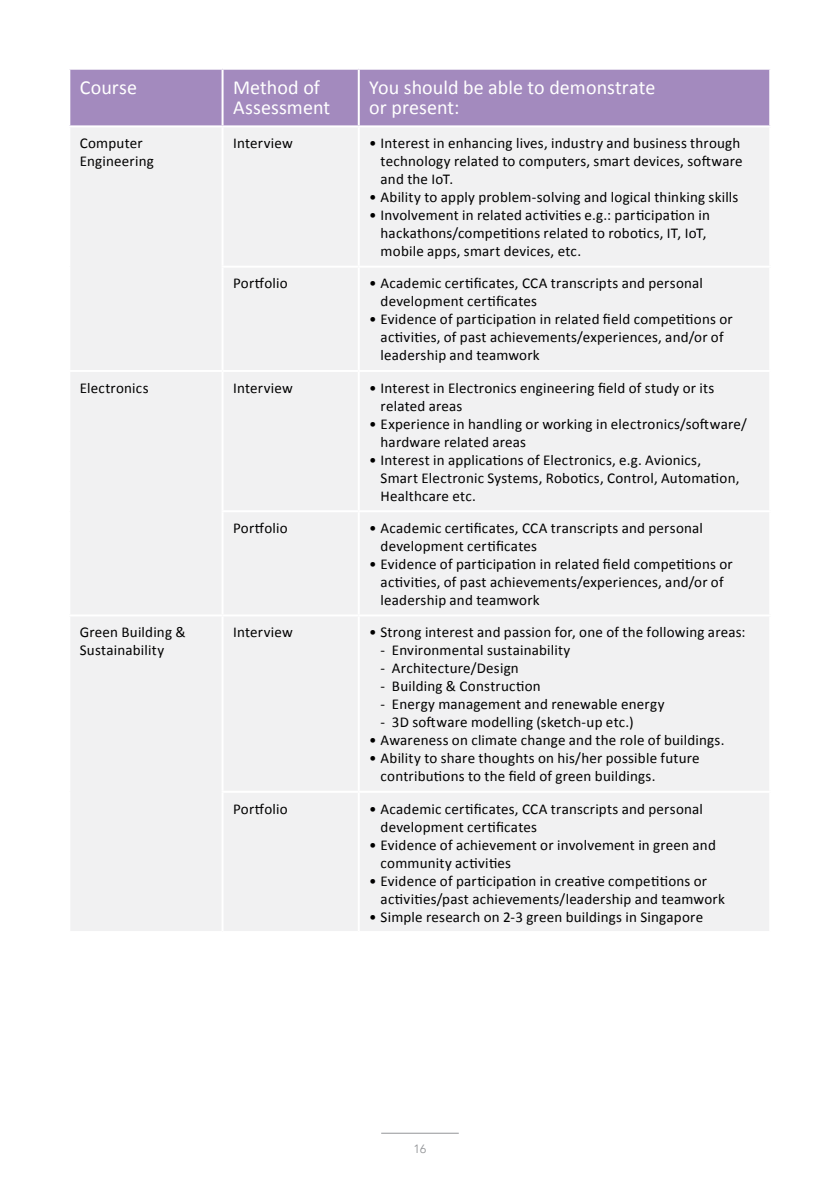
<style>
.page{position:relative;width:840px;height:1191px;background:#fff}
.page>*{position:absolute;margin:0;border:0;box-sizing:border-box;transform-origin:0 0}
.t1{font:20px/20px "Calibri";letter-spacing:.005em;color:#fff}
.t2{font:15px/18px "Calibri";letter-spacing:.015em;color:#000}
.t3{font:12px "Avenir";color:#939598}
</style>
<div class="page">
<div style="left:70px;top:70px;width:698px;height:55px;background:#a38abe"></div>
<div style="left:69px;top:126px;width:153px;height:245px;background:#f1f1f2"></div>
<div style="left:222px;top:126px;width:136px;height:141px;background:#f1f1f2"></div>
<div style="left:358px;top:126px;width:411px;height:141px;background:#f1f1f2"></div>
<div style="left:222px;top:267px;width:136px;height:104px;background:#f1f1f2"></div>
<div style="left:358px;top:267px;width:411px;height:104px;background:#f1f1f2"></div>
<div style="left:69px;top:371px;width:153px;height:244px;background:#f1f1f2"></div>
<div style="left:222px;top:371px;width:136px;height:140px;background:#f1f1f2"></div>
<div style="left:358px;top:371px;width:411px;height:140px;background:#f1f1f2"></div>
<div style="left:222px;top:511px;width:136px;height:104px;background:#f1f1f2"></div>
<div style="left:358px;top:511px;width:411px;height:104px;background:#f1f1f2"></div>
<div style="left:69px;top:615px;width:153px;height:317px;background:#f1f1f2"></div>
<div style="left:222px;top:615px;width:136px;height:176px;background:#f1f1f2"></div>
<div style="left:358px;top:615px;width:411px;height:176px;background:#f1f1f2"></div>
<div style="left:222px;top:791px;width:136px;height:141px;background:#f1f1f2"></div>
<div style="left:358px;top:791px;width:411px;height:141px;background:#f1f1f2"></div>
<hr style="left:221px;top:70px;width:2px;height:55px;background:#fff">
<hr style="left:357px;top:70px;width:2px;height:55px;background:#fff">
<hr style="left:68px;top:125px;width:154px;height:2px;background:#fff">
<hr style="left:68px;top:127px;width:2px;height:140px;background:#fff">
<hr style="left:68px;top:267px;width:2px;height:103px;background:#fff">
<hr style="left:222px;top:125px;width:136px;height:2px;background:#fff">
<hr style="left:221px;top:127px;width:2px;height:139px;background:#fff">
<hr style="left:358px;top:125px;width:412px;height:2px;background:#fff">
<hr style="left:357px;top:127px;width:2px;height:139px;background:#fff">
<hr style="left:768px;top:127px;width:2px;height:139px;background:#fff">
<hr style="left:221px;top:266px;width:137px;height:2px;background:#fff">
<hr style="left:221px;top:268px;width:2px;height:102px;background:#fff">
<hr style="left:358px;top:266px;width:412px;height:2px;background:#fff">
<hr style="left:357px;top:268px;width:2px;height:102px;background:#fff">
<hr style="left:768px;top:268px;width:2px;height:102px;background:#fff">
<hr style="left:68px;top:370px;width:154px;height:2px;background:#fff">
<hr style="left:68px;top:372px;width:2px;height:139px;background:#fff">
<hr style="left:68px;top:511px;width:2px;height:103px;background:#fff">
<hr style="left:222px;top:370px;width:136px;height:2px;background:#fff">
<hr style="left:221px;top:372px;width:2px;height:138px;background:#fff">
<hr style="left:358px;top:370px;width:412px;height:2px;background:#fff">
<hr style="left:357px;top:372px;width:2px;height:138px;background:#fff">
<hr style="left:768px;top:372px;width:2px;height:138px;background:#fff">
<hr style="left:221px;top:510px;width:137px;height:2px;background:#fff">
<hr style="left:221px;top:512px;width:2px;height:102px;background:#fff">
<hr style="left:358px;top:510px;width:412px;height:2px;background:#fff">
<hr style="left:357px;top:512px;width:2px;height:102px;background:#fff">
<hr style="left:768px;top:512px;width:2px;height:102px;background:#fff">
<hr style="left:68px;top:614px;width:154px;height:2px;background:#fff">
<hr style="left:68px;top:616px;width:2px;height:175px;background:#fff">
<hr style="left:68px;top:791px;width:2px;height:140px;background:#fff">
<hr style="left:222px;top:614px;width:136px;height:2px;background:#fff">
<hr style="left:221px;top:616px;width:2px;height:174px;background:#fff">
<hr style="left:358px;top:614px;width:412px;height:2px;background:#fff">
<hr style="left:357px;top:616px;width:2px;height:174px;background:#fff">
<hr style="left:768px;top:616px;width:2px;height:174px;background:#fff">
<hr style="left:221px;top:790px;width:137px;height:2px;background:#fff">
<hr style="left:221px;top:792px;width:2px;height:139px;background:#fff">
<hr style="left:358px;top:790px;width:412px;height:2px;background:#fff">
<hr style="left:357px;top:792px;width:2px;height:139px;background:#fff">
<hr style="left:768px;top:792px;width:2px;height:139px;background:#fff">
<hr style="left:68px;top:931px;width:154px;height:2px;background:#fff">
<hr style="left:222px;top:931px;width:136px;height:2px;background:#fff">
<hr style="left:358px;top:931px;width:412px;height:2px;background:#fff">
<hr style="left:381px;top:1132px;width:77px;height:1px;background:#939598">
<h1 class="t1" style="left:80px;top:77px;width:59px">Course</h1>
<h1 class="t1" style="left:233px;top:77px;width:99px">Method of<br>Assessment</h1>
<h1 class="t1" style="left:369px;top:77px;width:287px">You should be able to demonstrate or present:</h1>
<p class="t2" style="left:80px;top:133px;width:76px">Computer<br>Engineering</p>
<p class="t2" style="left:233px;top:133px;width:61px">Interview</p>
<p class="t2" style="left:380px;top:133px;width:363px;text-indent:-11px">• Interest in enhancing lives, industry and business through technology related to computers, smart devices, software and the IoT.</p>
<p class="t2" style="left:369px;top:187px;width:370px">• Ability to apply problem-solving and logical thinking skills</p>
<p class="t2" style="left:380px;top:205px;width:330px;text-indent:-11px">• Involvement in related activities e.g.: participation in hackathons/competitions related to robotics, IT, IoT, mobile apps, smart devices, etc.</p>
<p class="t2" style="left:233px;top:274px;width:56px">Portfolio</p>
<p class="t2" style="left:380px;top:274px;width:324px;text-indent:-11px">• Academic certificates, CCA transcripts and personal development certificates</p>
<p class="t2" style="left:380px;top:310px;width:353px;text-indent:-11px">• Evidence of participation in related field competitions or activities, of past achievements/experiences, and/or of leadership and teamwork</p>
<p class="t2" style="left:80px;top:378px;width:70px">Electronics</p>
<p class="t2" style="left:233px;top:378px;width:61px">Interview</p>
<p class="t2" style="left:380px;top:378px;width:335px;text-indent:-11px">• Interest in Electronics engineering field of study or its related areas</p>
<p class="t2" style="left:380px;top:414px;width:367px;text-indent:-11px">• Experience in handling or working in electronics/software/ hardware related areas</p>
<p class="t2" style="left:380px;top:450px;width:360px;text-indent:-11px">• Interest in applications of Electronics, e.g. Avionics,<br>Smart Electronic Systems, Robotics, Control, Automation,<br>Healthcare etc.</p>
<p class="t2" style="left:233px;top:518px;width:56px">Portfolio</p>
<p class="t2" style="left:380px;top:518px;width:324px;text-indent:-11px">• Academic certificates, CCA transcripts and personal development certificates</p>
<p class="t2" style="left:380px;top:554px;width:353px;text-indent:-11px">• Evidence of participation in related field competitions or activities, of past achievements/experiences, and/or of leadership and teamwork</p>
<p class="t2" style="left:80px;top:622px;width:107px">Green Building &amp;<br>Sustainability</p>
<p class="t2" style="left:233px;top:622px;width:61px">Interview</p>
<p class="t2" style="left:369px;top:622px;width:377px">• Strong interest and passion for, one of the following areas:</p>
<p class="t2" style="left:380px;top:640px;width:191px">- Environmental sustainability</p>
<p class="t2" style="left:380px;top:658px;width:140px">- Architecture/Design</p>
<p class="t2" style="left:380px;top:676px;width:161px">- Building &amp; Construction</p>
<p class="t2" style="left:380px;top:694px;width:285px">- Energy management and renewable energy</p>
<p class="t2" style="left:380px;top:712px;width:254px">- 3D software modelling (sketch-up etc.)</p>
<p class="t2" style="left:369px;top:730px;width:356px">• Awareness on climate change and the role of buildings.</p>
<p class="t2" style="left:380px;top:748px;width:320px;text-indent:-11px">• Ability to share thoughts on his/her possible future contributions to the field of green buildings.</p>
<p class="t2" style="left:233px;top:799px;width:56px">Portfolio</p>
<p class="t2" style="left:380px;top:799px;width:324px;text-indent:-11px">• Academic certificates, CCA transcripts and personal development certificates</p>
<p class="t2" style="left:380px;top:835px;width:336px;text-indent:-11px">• Evidence of achievement or involvement in green and community activities</p>
<p class="t2" style="left:380px;top:871px;width:345px;text-indent:-11px">• Evidence of participation in creative competitions or activities/past achievements/leadership and teamwork</p>
<p class="t2" style="left:369px;top:907px;width:335px">• Simple research on 2-3 green buildings in Singapore</p>
<p class="t3" style="left:413px;top:1141px;width:14px">16</p>
</div>
